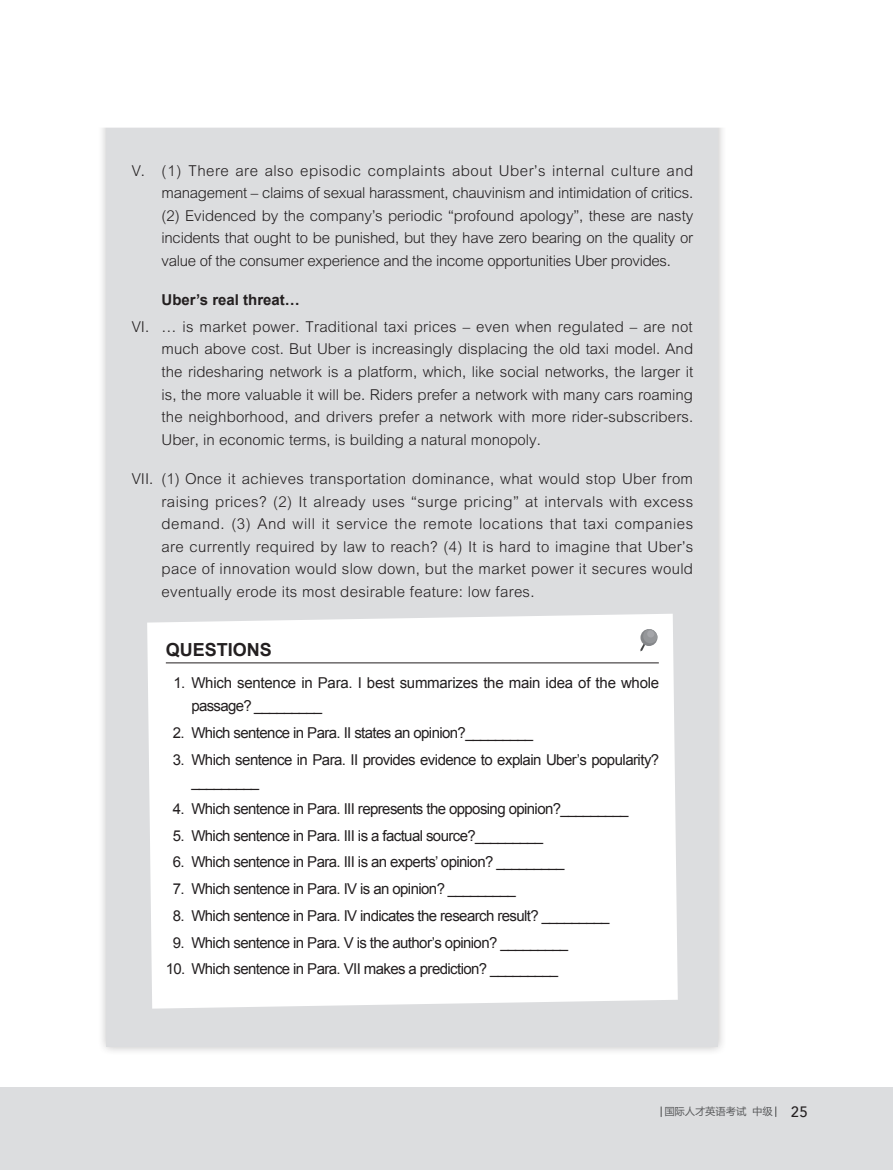
<style>
.page{position:relative;width:893px;height:1170px;background:#fff}
.page>*{position:absolute;margin:0;border:0;box-sizing:border-box;transform-origin:0 0}
.段落样式14{font:700 18px "Arial";color:#231f20}
.加底文{font:300 15px/22.5px "Arial";color:#231f20;text-align:justify}
.Question-文{font:15px/22.5px "Arial";letter-spacing:-.04em;color:#231f20}
.Question-文-2{font:15px/22.5px "Arial";letter-spacing:-.015em;color:#231f20}
.加底文-2{font:700 15px "Arial";color:#231f20}
.t1{font:10.5px "FZLTHJW GB1 0";letter-spacing:-.025em;color:#57585a}
.s1{font-family:"Avenir Next";font-weight:500;font-size:15px;color:#231f20}
</style>
<div class="page">
<div style="left:0;top:1086px;width:893px;height:83px;background:#dcdddf"></div>
<div style="left:98px;top:111px;width:629px;height:944px;background:#231f20;opacity:.3"></div>
<div style="left:107px;top:120px;width:611px;height:926px;background:#dcdddf"></div>
<div style="left:147px;top:614px;width:531px;height:394px;background:#fff"></div>
<svg style="left:640px;top:640px;width:7px;height:11px"></svg>
<svg style="left:640px;top:629px;width:17px;height:17px"></svg>
<div style="left:643px;top:629px;width:14px;height:14px;background:#95979a;border-radius:50%"></div>
<div style="left:647px;top:630px;width:7px;height:7px;background:#a5a6aa;border-radius:50%"></div>
<hr style="left:166px;top:662px;width:493px;height:1px;background:#231f20">
<svg style="left:98px;top:111px;width:629px;height:17px"></svg>
<p class="加底文" style="left:162px;top:159px;width:533px;text-indent:-30px">V. (1) There are also episodic complaints about Uber’s internal culture and management – claims of sexual harassment, chauvinism and intimidation of critics. (2) Evidenced by the company’s periodic “profound apology”, these are nasty incidents that ought to be punished, but they have zero bearing on the quality or value of the consumer experience and the income opportunities Uber provides.</p>
<p class="加底文-2" style="left:162px;top:289px;width:140px">Uber’s real threat…</p>
<p class="加底文" style="left:162px;top:315px;width:533px;text-indent:-30px">VI. … is market power. Traditional taxi prices – even when regulated – are not much above cost. But Uber is increasingly displacing the old taxi model. And the ridesharing network is a platform, which, like social networks, the larger it is, the more valuable it will be. Riders prefer a network with many cars roaming the neighborhood, and drivers prefer a network with more rider-subscribers.<br>Uber, in economic terms, is building a natural monopoly.</p>
<p class="加底文" style="left:162px;top:467px;width:533px;text-indent:-30px">VII. (1) Once it achieves transportation dominance, what would stop Uber from raising prices? (2) It already uses “surge pricing” at intervals with excess demand. (3) And will it service the remote locations that taxi companies are currently required by law to reach? (4) It is hard to imagine that Uber’s pace of innovation would slow down, but the market power it secures would eventually erode its most desirable feature: low fares.</p>
<p class="段落样式14" style="left:166px;top:637px;width:108px">QUESTIONS</p>
<p class="Question-文-2" style="left:191px;top:671px;width:469px;text-indent:-18px">1. Which sentence in Para. I best summarizes the main idea of the whole passage? _________</p>
<p class="Question-文" style="left:173px;top:721px;width:362px">2. Which sentence in Para. II states an opinion?_________</p>
<p class="Question-文" style="left:191px;top:747px;width:469px;text-indent:-19px">3. Which sentence in Para. II provides evidence to explain Uber’s popularity? _________</p>
<p class="Question-文" style="left:173px;top:797px;width:457px">4. Which sentence in Para. III represents the opposing opinion?_________</p>
<p class="Question-文" style="left:173px;top:823px;width:372px">5. Which sentence in Para. III is a factual source?_________</p>
<p class="Question-文" style="left:173px;top:850px;width:393px">6. Which sentence in Para. III is an experts’ opinion? _________</p>
<p class="Question-文" style="left:173px;top:877px;width:345px">7. Which sentence in Para. IV is an opinion? _________</p>
<p class="Question-文" style="left:173px;top:904px;width:438px">8. Which sentence in Para. IV indicates the research result? _________</p>
<p class="Question-文" style="left:173px;top:930px;width:397px">9. Which sentence in Para. V is the author’s opinion? _________</p>
<p class="Question-文" style="left:166px;top:957px;width:394px">10. Which sentence in Para. VII makes a prediction? _________</p>
<p class="t1" style="left:664px;top:1105px;width:145px">国际人才英语考试 中级 <span class="s1">25</span></p>
</div>
